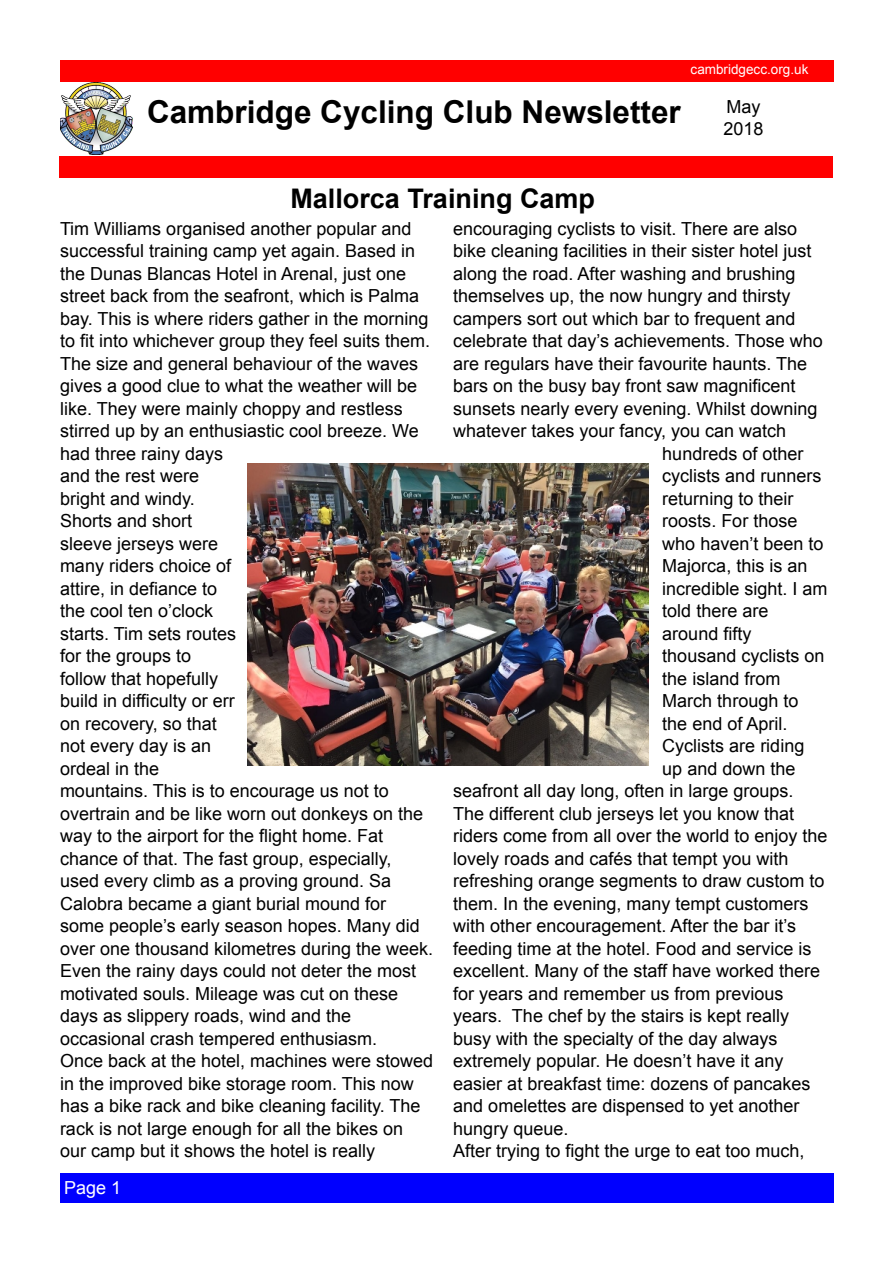
<style>
.page{position:relative;width:893px;height:1263px;background:#fff}
.page>*{position:absolute;margin:0;border:0;box-sizing:border-box;transform-origin:0 0}
.t1{font:700 31.5px "Arial";color:#000}
.t2{font:700 27px "Arial";color:#000}
.t3{font:18px/22.5px "Arial";color:#000}
.t4{font:18px "Arial";color:#fff}
.t5{font:13.5px "Arial";color:#fff}
</style>
<div class="page">
<div style="left:59px;top:156px;width:773px;height:22px;background:#f00"></div>
<div style="left:60px;top:1173px;width:773px;height:29px;background:#00f"></div>
<img style="left:61px;top:82px;width:72px;height:72px">
<div style="left:60px;top:61px;width:773px;height:21px;background:#f00"></div>
<img style="left:247px;top:464px;width:402px;height:301px">
<p class="t5" style="left:691px;top:62px;width:119px">cambridgecc.org.uk</p>
<h1 class="t1" style="left:147px;top:95px;width:535px">Cambridge Cycling Club Newsletter</h1>
<p class="t3" style="left:723px;top:95px;width:42px">May<br>2018</p>
<h2 class="t2" style="left:290px;top:184px;width:306px">Mallorca Training Camp</h2>
<p class="t3" style="left:60px;top:217px;width:375px">Tim Williams organised another popular and successful training camp yet again. Based in the Dunas Blancas Hotel in Arenal, just one street back from the seafront, which is Palma bay. This is where riders gather in the morning to fit into whichever group they feel suits them.<br>The size and general behaviour of the waves gives a good clue to what the weather will be like. They were mainly choppy and restless stirred up by an enthusiastic cool breeze. We had three rainy days<br>and the rest were<br>bright and windy.<br>Shorts and short<br>sleeve jerseys were<br>many riders choice of<br>attire, in defiance to<br>the cool ten o’clock<br>starts. Tim sets routes<br>for the groups to<br>follow that hopefully<br>build in difficulty or err<br>on recovery, so that<br>not every day is an<br>ordeal in the<br>mountains. This is to encourage us not to overtrain and be like worn out donkeys on the way to the airport for the flight home. Fat chance of that. The fast group, especially, used every climb as a proving ground. Sa Calobra became a giant burial mound for some people’s early season hopes. Many did over one thousand kilometres during the week.<br>Even the rainy days could not deter the most motivated souls. Mileage was cut on these days as slippery roads, wind and the occasional crash tempered enthusiasm.<br>Once back at the hotel, machines were stowed in the improved bike storage room. This now has a bike rack and bike cleaning facility. The rack is not large enough for all the bikes on our camp but it shows the hotel is really</p>
<p class="t3" style="left:453px;top:217px;width:345px">encouraging cyclists to visit. There are also</p>
<p class="t3" style="left:453px;top:240px;width:360px">bike cleaning facilities in their sister hotel just</p>
<p class="t3" style="left:453px;top:262px;width:344px">along the road. After washing and brushing</p>
<p class="t3" style="left:453px;top:285px;width:339px">themselves up, the now hungry and thirsty</p>
<p class="t3" style="left:453px;top:307px;width:344px">campers sort out which bar to frequent and</p>
<p class="t3" style="left:453px;top:330px;width:371px">celebrate that day’s achievements. Those who</p>
<p class="t3" style="left:453px;top:352px;width:355px">are regulars have their favourite haunts. The</p>
<p class="t3" style="left:453px;top:375px;width:344px">bars on the busy bay front saw magnificent</p>
<p class="t3" style="left:453px;top:397px;width:366px">sunsets nearly every evening. Whilst downing</p>
<p class="t3" style="left:453px;top:420px;width:334px">whatever takes your fancy, you can watch</p>
<p class="t3" style="left:662px;top:442px;width:143px">hundreds of other</p>
<p class="t3" style="left:662px;top:465px;width:161px">cyclists and runners</p>
<p class="t3" style="left:662px;top:487px;width:133px">returning to their</p>
<p class="t3" style="left:662px;top:510px;width:137px">roosts. For those</p>
<p class="t3" style="left:662px;top:532px;width:163px">who haven’t been to</p>
<p class="t3" style="left:662px;top:555px;width:147px">Majorca, this is an</p>
<p class="t3" style="left:662px;top:577px;width:167px">incredible sight. I am</p>
<p class="t3" style="left:662px;top:600px;width:108px">told there are</p>
<p class="t3" style="left:662px;top:622px;width:91px">around fifty</p>
<p class="t3" style="left:662px;top:645px;width:164px">thousand cyclists on</p>
<p class="t3" style="left:662px;top:667px;width:120px">the island from</p>
<p class="t3" style="left:662px;top:690px;width:138px">March through to</p>
<p class="t3" style="left:662px;top:712px;width:127px">the end of April.</p>
<p class="t3" style="left:662px;top:735px;width:144px">Cyclists are riding</p>
<p class="t3" style="left:662px;top:757px;width:135px">up and down the</p>
<p class="t3" style="left:453px;top:780px;width:342px">seafront all day long, often in large groups.</p>
<p class="t3" style="left:453px;top:802px;width:342px">The different club jerseys let you know that</p>
<p class="t3" style="left:453px;top:825px;width:376px">riders come from all over the world to enjoy the</p>
<p class="t3" style="left:453px;top:847px;width:337px">lovely roads and cafés that tempt you with</p>
<p class="t3" style="left:453px;top:870px;width:373px">refreshing orange segments to draw custom to</p>
<p class="t3" style="left:453px;top:892px;width:357px">them. In the evening, many tempt customers</p>
<p class="t3" style="left:453px;top:915px;width:344px">with other encouragement. After the bar it’s</p>
<p class="t3" style="left:453px;top:937px;width:360px">feeding time at the hotel. Food and service is</p>
<p class="t3" style="left:453px;top:960px;width:368px">excellent. Many of the staff have worked there</p>
<p class="t3" style="left:453px;top:982px;width:332px">for years and remember us from previous</p>
<p class="t3" style="left:453px;top:1005px;width:337px">years. The chef by the stairs is kept really</p>
<p class="t3" style="left:453px;top:1027px;width:326px">busy with the specialty of the day always</p>
<p class="t3" style="left:453px;top:1050px;width:332px">extremely popular. He doesn’t have it any</p>
<p class="t3" style="left:453px;top:1072px;width:359px">easier at breakfast time: dozens of pancakes</p>
<p class="t3" style="left:453px;top:1095px;width:348px">and omelettes are dispensed to yet another</p>
<p class="t3" style="left:453px;top:1117px;width:117px">hungry queue.</p>
<p class="t3" style="left:453px;top:1140px;width:353px">After trying to fight the urge to eat too much,</p>
<p class="t4" style="left:64px;top:1177px;width:59px">Page 1</p>
</div>
